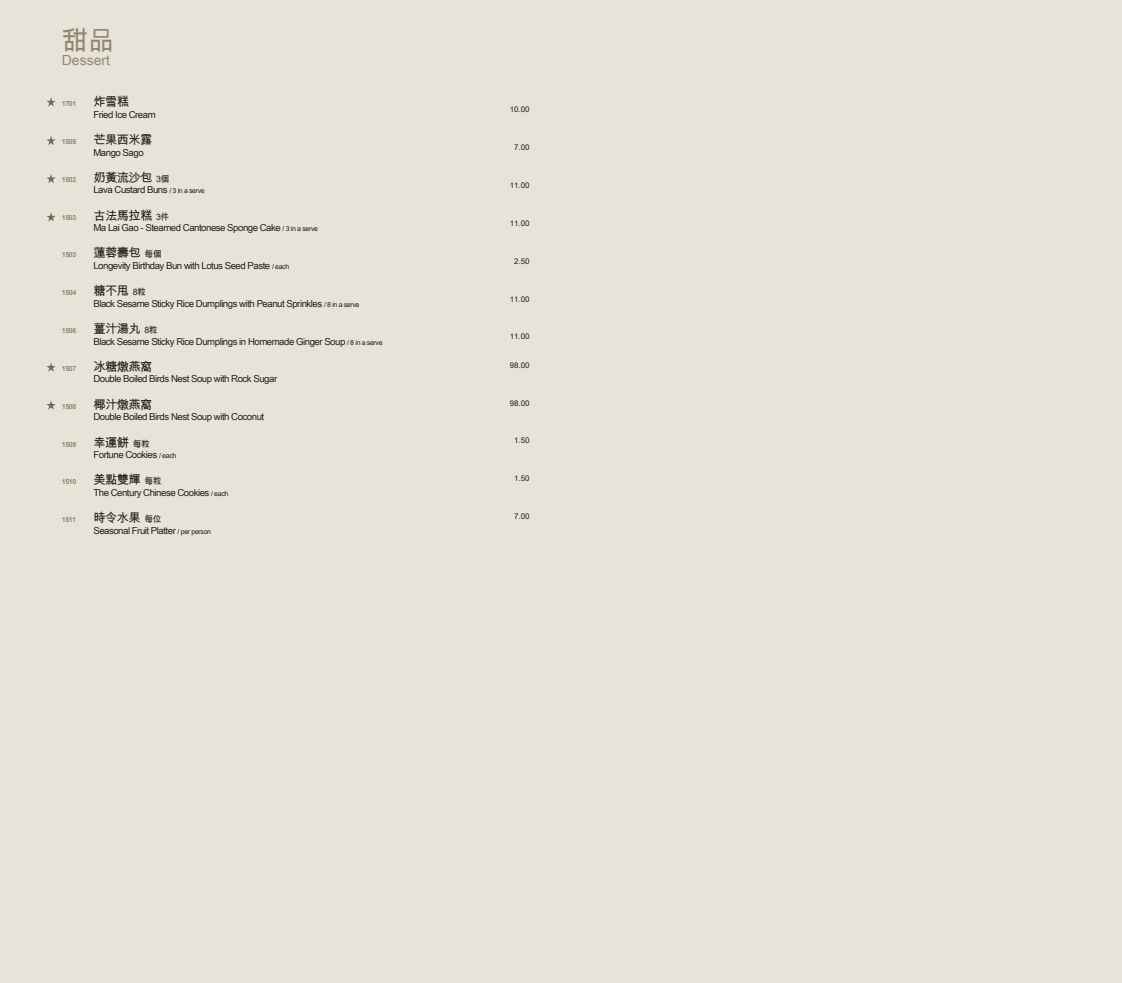
<style>
.page{position:relative;width:1122px;height:983px;background:#fff}
.page>*{position:absolute;margin:0;border:0;box-sizing:border-box;transform-origin:0 0}
.t1{font:26.25px "Arial Unicode MS";color:#938671}
.t2{font:14px "Arial Unicode MS";color:#938671}
.t3{font:12.25px "Arial Unicode MS";letter-spacing:-.05em;color:#231f20}
.t4{font:9.62px "Arial Unicode MS";letter-spacing:-.05em;color:#231f20}
.t5{font:7.88px "Arial Unicode MS";color:#231f20}
.t6{font:700 7px "Arial";letter-spacing:-.05em;color:#938671}
.s1{font-size:8.75px}
.s2{font-size:7px}
</style>
<div class="page">
<div style="left:0;top:0;width:1121px;height:982px;background:#e6e3d8"></div>
<svg style="left:46px;top:363px;width:10px;height:8px"></svg>
<svg style="left:46px;top:174px;width:10px;height:9px"></svg>
<svg style="left:47px;top:212px;width:9px;height:9px"></svg>
<svg style="left:46px;top:136px;width:10px;height:9px"></svg>
<svg style="left:47px;top:97px;width:9px;height:10px"></svg>
<svg style="left:46px;top:401px;width:10px;height:8px"></svg>
<p class="t1" style="left:62px;top:22px;width:54px">甜品</p>
<p class="t2" style="left:62px;top:50px;width:50px">Dessert</p>
<p class="t6" style="left:62px;top:99px;width:16px">1701</p>
<p class="t3" style="left:93px;top:93px;width:37px">炸雪糕</p>
<p class="t4" style="left:93px;top:107px;width:64px">Fried Ice Cream</p>
<p class="t6" style="left:62px;top:137px;width:16px">1505</p>
<p class="t3" style="left:93px;top:131px;width:60px">芒果西米露</p>
<p class="t4" style="left:93px;top:145px;width:52px">Mango Sago</p>
<p class="t6" style="left:62px;top:175px;width:16px">1502</p>
<p class="t3" style="left:93px;top:168px;width:77px">奶黃流沙包 <span class="s1">3個</span></p>
<p class="t4" style="left:93px;top:183px;width:113px">Lava Custard Buns <span class="s2">/ 3 in a serve</span></p>
<p class="t6" style="left:62px;top:212px;width:16px">1503</p>
<p class="t3" style="left:93px;top:206px;width:77px">古法馬拉糕 <span class="s1">3件</span></p>
<p class="t4" style="left:93px;top:221px;width:226px">Ma Lai Gao - Steamed Cantonese Sponge Cake <span class="s2">/ 3 in a serve</span></p>
<p class="t6" style="left:62px;top:250px;width:16px">1503</p>
<p class="t3" style="left:93px;top:244px;width:69px">蓮蓉壽包 <span class="s1">每個</span></p>
<p class="t4" style="left:93px;top:258px;width:197px">Longevity Birthday Bun with Lotus Seed Paste <span class="s2">/ each</span></p>
<p class="t6" style="left:62px;top:288px;width:16px">1504</p>
<p class="t3" style="left:93px;top:282px;width:54px">糖不甩 <span class="s1">8粒</span></p>
<p class="t4" style="left:93px;top:296px;width:267px">Black Sesame Sticky Rice Dumplings with Peanut Sprinkles <span class="s2">/ 8 in a serve</span></p>
<p class="t6" style="left:62px;top:326px;width:16px">1506</p>
<p class="t3" style="left:93px;top:320px;width:66px">薑汁湯丸 <span class="s1">8粒</span></p>
<p class="t4" style="left:93px;top:334px;width:291px">Black Sesame Sticky Rice Dumplings in Homemade Ginger Soup <span class="s2">/ 8 in a serve</span></p>
<p class="t6" style="left:62px;top:364px;width:16px">1507</p>
<p class="t3" style="left:93px;top:357px;width:60px">冰糖燉燕窩</p>
<p class="t4" style="left:93px;top:372px;width:185px">Double Boiled Birds Nest Soup with Rock Sugar</p>
<p class="t6" style="left:62px;top:401px;width:16px">1508</p>
<p class="t3" style="left:93px;top:395px;width:60px">椰汁燉燕窩</p>
<p class="t4" style="left:93px;top:410px;width:172px">Double Boiled Birds Nest Soup with Coconut</p>
<p class="t6" style="left:62px;top:439px;width:16px">1509</p>
<p class="t3" style="left:93px;top:433px;width:58px">幸運餅 <span class="s1">每粒</span></p>
<p class="t4" style="left:93px;top:447px;width:84px">Fortune Cookies <span class="s2">/ each</span></p>
<p class="t6" style="left:62px;top:477px;width:16px">1510</p>
<p class="t3" style="left:93px;top:471px;width:69px">美點雙輝 <span class="s1">每粒</span></p>
<p class="t4" style="left:93px;top:485px;width:136px">The Century Chinese Cookies <span class="s2">/ each</span></p>
<p class="t6" style="left:62px;top:515px;width:16px">1511</p>
<p class="t3" style="left:93px;top:509px;width:69px">時令水果 <span class="s1">每位</span></p>
<p class="t4" style="left:93px;top:523px;width:119px">Seasonal Fruit Platter <span class="s2">/ per person</span></p>
<p class="t5" style="left:509px;top:104px;width:21px">10.00</p>
<p class="t5" style="left:514px;top:142px;width:17px">7.00</p>
<p class="t5" style="left:509px;top:179px;width:21px">11.00</p>
<p class="t5" style="left:509px;top:217px;width:21px">11.00</p>
<p class="t5" style="left:514px;top:255px;width:17px">2.50</p>
<p class="t5" style="left:509px;top:293px;width:21px">11.00</p>
<p class="t5" style="left:509px;top:331px;width:21px">11.00</p>
<p class="t5" style="left:509px;top:359px;width:21px">98.00</p>
<p class="t5" style="left:509px;top:397px;width:21px">98.00</p>
<p class="t5" style="left:514px;top:435px;width:17px">1.50</p>
<p class="t5" style="left:514px;top:472px;width:17px">1.50</p>
<p class="t5" style="left:514px;top:510px;width:17px">7.00</p>
</div>
